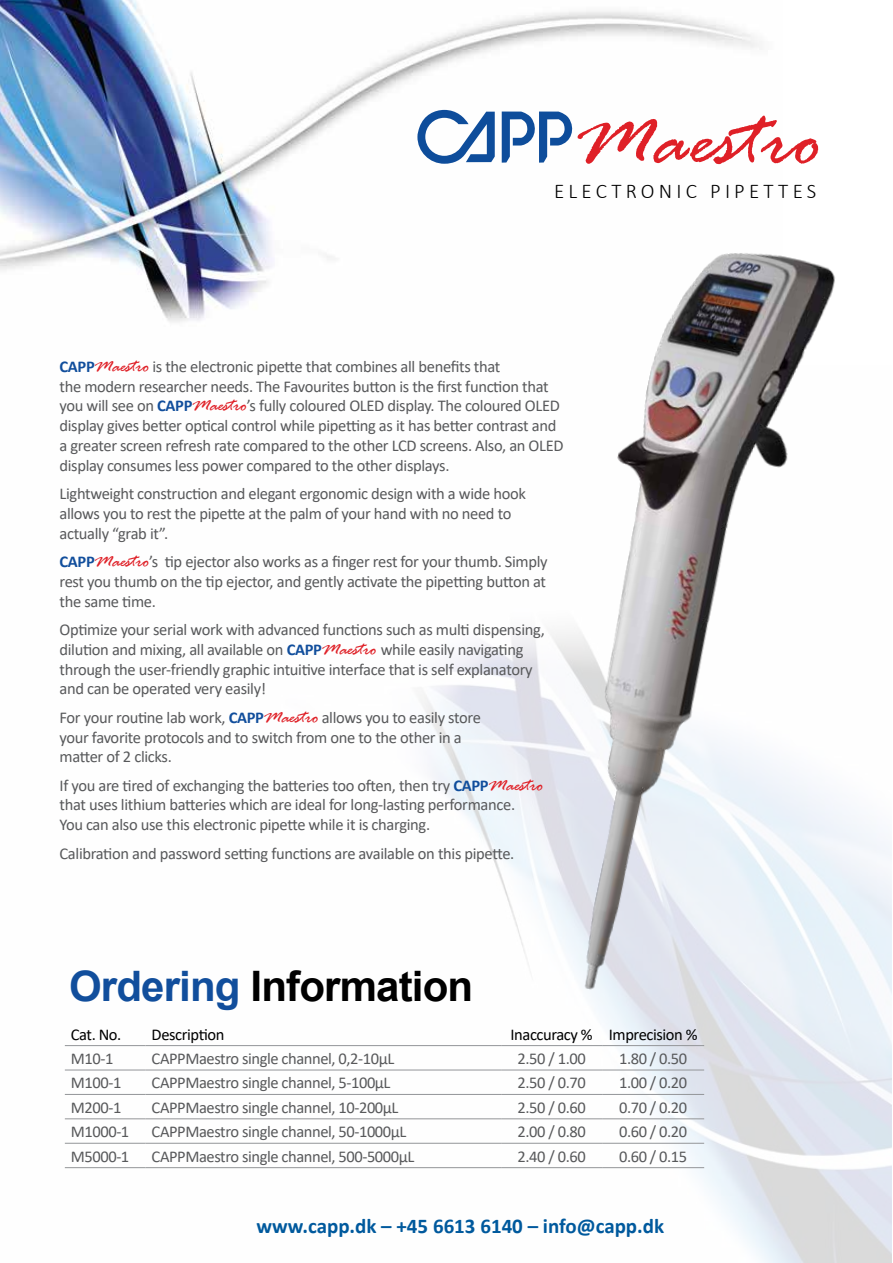
<style>
.page{position:relative;width:893px;height:1263px;background:#fff}
.page>*{position:absolute;margin:0;border:0;box-sizing:border-box;transform-origin:0 0}
.t1{font:italic 84.3px "Rage";color:#df2027}
.t2{font:700 42px "Arial";letter-spacing:-.02em;color:#000}
.t3{font:700 21px "Calibri";color:#00599d}
.t4{font:300 21px "Calibri";letter-spacing:.2em;color:#000}
.t5{font:16.5px/19.8px "Calibri";letter-spacing:-.02em;color:#58595b}
.t6{font:16.5px "Calibri";letter-spacing:-.025em;color:#000}
.s1{font-weight:700;color:#114e9c}
.s2{font-family:"Rage";font-style:italic;font-size:19.5px;color:#df2027}
.s3{color:#114e9c}
</style>
<div class="page">
<img style="left:0;top:0;width:759px;height:322px">
<hr style="left:65px;top:1045px;width:81px;height:1px;background:#939598">
<hr style="left:146px;top:1045px;width:355px;height:1px;background:#939598">
<hr style="left:501px;top:1045px;width:101px;height:1px;background:#939598">
<hr style="left:602px;top:1045px;width:102px;height:1px;background:#939598">
<hr style="left:65px;top:1070px;width:81px;height:1px;background:#939598">
<hr style="left:146px;top:1070px;width:355px;height:1px;background:#939598">
<hr style="left:501px;top:1070px;width:101px;height:1px;background:#939598">
<hr style="left:602px;top:1070px;width:102px;height:1px;background:#939598">
<hr style="left:65px;top:1094px;width:81px;height:1px;background:#939598">
<hr style="left:146px;top:1094px;width:355px;height:1px;background:#939598">
<hr style="left:501px;top:1094px;width:101px;height:1px;background:#939598">
<hr style="left:602px;top:1094px;width:102px;height:1px;background:#939598">
<hr style="left:65px;top:1118px;width:81px;height:1px;background:#939598">
<hr style="left:146px;top:1118px;width:355px;height:1px;background:#939598">
<hr style="left:501px;top:1118px;width:101px;height:1px;background:#939598">
<hr style="left:602px;top:1118px;width:102px;height:1px;background:#939598">
<hr style="left:65px;top:1143px;width:81px;height:1px;background:#939598">
<hr style="left:146px;top:1143px;width:355px;height:1px;background:#939598">
<hr style="left:501px;top:1143px;width:101px;height:1px;background:#939598">
<hr style="left:602px;top:1143px;width:102px;height:1px;background:#939598">
<hr style="left:65px;top:1167px;width:81px;height:1px;background:#939598">
<hr style="left:146px;top:1167px;width:355px;height:1px;background:#939598">
<hr style="left:501px;top:1167px;width:101px;height:1px;background:#939598">
<hr style="left:602px;top:1167px;width:102px;height:1px;background:#939598">
<img style="left:467px;top:204px;width:419px;height:835px">
<svg style="left:417px;top:110px;width:78px;height:54px"></svg>
<svg style="left:502px;top:112px;width:74px;height:51px"></svg>
<h1 class="t1" style="left:575px;top:94px;width:249px">Maestro</h1>
<p class="t4" style="left:554px;top:178px;width:264px">ELECTRONIC PIPETTES</p>
<p class="t5" style="left:60px;top:356px;width:506px"><span class="s1">CAPP</span><span class="s2">Maestro</span> is the electronic pipette that combines all benefits that<br>the modern researcher needs. The Favourites button is the first function that you will see on <span class="s1">CAPP</span><span class="s2">Maestro</span>’s fully coloured OLED display. The coloured OLED display gives better optical control while pipetting as it has better contrast and a greater screen refresh rate compared to the other LCD screens. Also, an OLED display consumes less power compared to the other displays.</p>
<p class="t5" style="left:60px;top:483px;width:468px">Lightweight construction and elegant ergonomic design with a wide hook allows you to rest the pipette at the palm of your hand with no need to actually “grab it”.</p>
<p class="t5" style="left:60px;top:551px;width:490px;text-align:justify"><span class="s1">CAPP</span><span class="s2">Maestro</span>’s tip ejector also works as a finger rest for your thumb. Simply rest you thumb on the tip ejector, and gently activate the pipetting button at the same time.</p>
<p class="t5" style="left:60px;top:619px;width:487px">Optimize your serial work with advanced functions such as multi dispensing, dilution and mixing, all available on <span class="s1">CAPP</span><span class="s2">Maestro</span> while easily navigating through the user-friendly graphic intuitive interface that is self explanatory and can be operated very easily!</p>
<p class="t5" style="left:60px;top:707px;width:423px">For your routine lab work, <span class="s1">CAPP</span><span class="s2">Maestro</span> allows you to easily store your favorite protocols and to switch from one to the other in a matter of 2 clicks.</p>
<p class="t5" style="left:60px;top:775px;width:485px">If you are tired of exchanging the batteries too often, then try <span class="s1">CAPP</span><span class="s2">Maestro </span>that uses lithium batteries which are ideal for long-lasting performance.<br>You can also use this electronic pipette while it is charging.</p>
<p class="t5" style="left:60px;top:843px;width:456px">Calibration and password setting functions are available on this pipette.</p>
<h2 class="t2" style="left:69px;top:956px;width:406px"><span class="s3">Ordering</span> Information</h2>
<p class="t6" style="left:71px;top:1023px;width:52px">Cat. No.</p>
<p class="t6" style="left:152px;top:1023px;width:74px">Description</p>
<p class="t6" style="left:511px;top:1023px;width:188px">Inaccuracy % Imprecision %</p>
<p class="t5" style="left:71px;top:1048px;width:44px">M10-1</p>
<p class="t5" style="left:152px;top:1048px;width:244px">CAPPMaestro single channel, 0,2-10µL</p>
<p class="t5" style="left:517px;top:1048px;width:70px">2.50 / 1.00</p>
<p class="t5" style="left:619px;top:1048px;width:70px">1.80 / 0.50</p>
<p class="t5" style="left:71px;top:1072px;width:52px">M100-1</p>
<p class="t5" style="left:152px;top:1072px;width:240px">CAPPMaestro single channel, 5-100µL</p>
<p class="t5" style="left:517px;top:1072px;width:70px">2.50 / 0.70</p>
<p class="t5" style="left:619px;top:1072px;width:70px">1.00 / 0.20</p>
<p class="t5" style="left:71px;top:1097px;width:52px">M200-1</p>
<p class="t5" style="left:152px;top:1097px;width:248px">CAPPMaestro single channel, 10-200µL</p>
<p class="t5" style="left:517px;top:1097px;width:70px">2.50 / 0.60</p>
<p class="t5" style="left:619px;top:1097px;width:70px">0.70 / 0.20</p>
<p class="t5" style="left:71px;top:1121px;width:60px">M1000-1</p>
<p class="t5" style="left:152px;top:1121px;width:256px">CAPPMaestro single channel, 50-1000µL</p>
<p class="t5" style="left:517px;top:1121px;width:70px">2.00 / 0.80</p>
<p class="t5" style="left:619px;top:1121px;width:70px">0.60 / 0.20</p>
<p class="t5" style="left:71px;top:1146px;width:60px">M5000-1</p>
<p class="t5" style="left:152px;top:1146px;width:264px">CAPPMaestro single channel, 500-5000µL</p>
<p class="t5" style="left:517px;top:1146px;width:70px">2.40 / 0.60</p>
<p class="t5" style="left:619px;top:1146px;width:70px">0.60 / 0.15</p>
<p class="t3" style="left:256px;top:1211px;width:409px">www.capp.dk – +45 6613 6140 – info@capp.dk</p>
</div>
